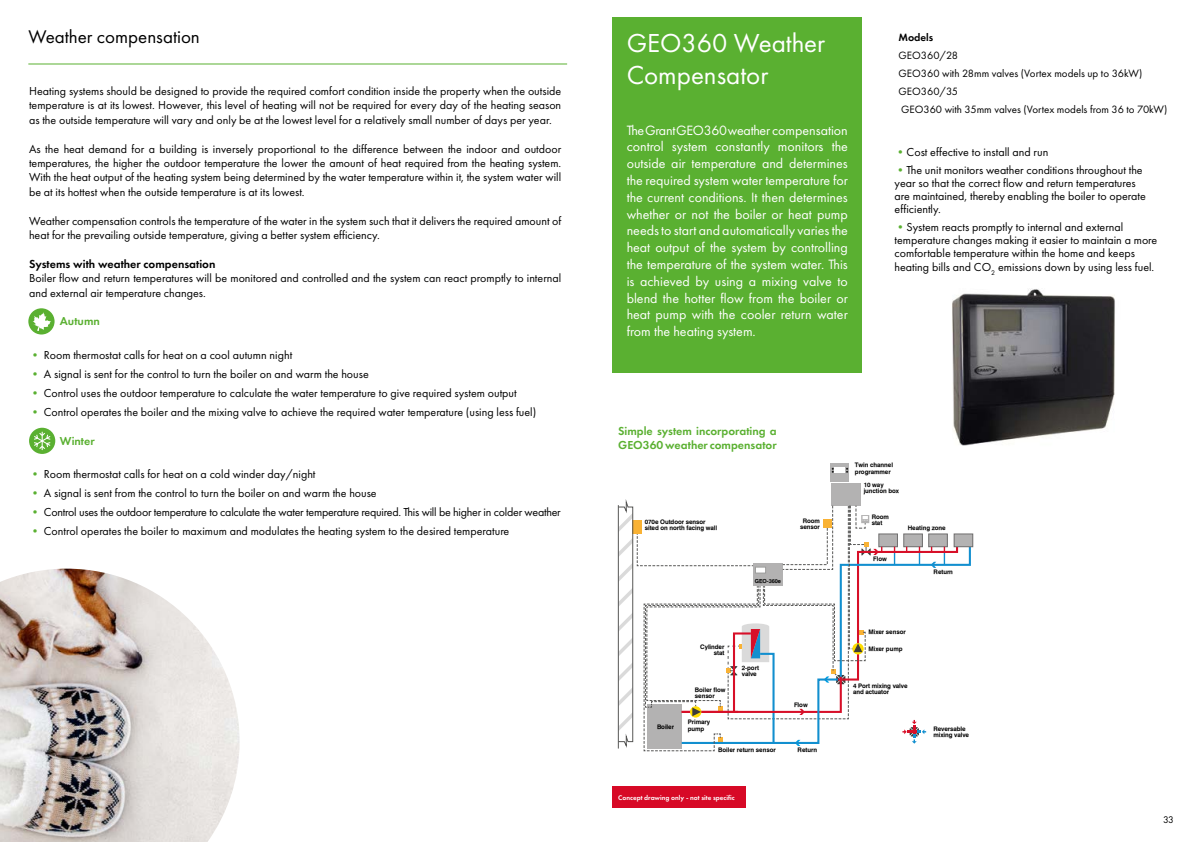
<style>
.page{position:relative;width:1191px;height:842px;background:#fff}
.page>*{position:absolute;margin:0;border:0;box-sizing:border-box;transform-origin:0 0}
.t1{font:27px/32.4px "Futura PT";color:#fff}
.t2{font:19px "Futura PT";color:#000}
.t3{font:14px/16.8px "Futura PT";color:#fff;text-align:justify}
.t4{font:12px/14.4px "Futura PT";color:#000}
.t5{font:12px "Futura PT";letter-spacing:-.02em;color:#000}
.t6{font:600 12px/14.4px "Futura PT";color:#5ab031}
.t7{font:600 12px "Futura PT";color:#000}
.t8{font:11px/18px "Futura PT";color:#000}
.t9{font:600 11px "Futura PT";color:#000}
.t10{font:10px "Futura PT";color:#000}
.t11{font:600 7px "Futura PT";color:#fff}
.t12{font:700 6.2px/6.2px "Halvett";letter-spacing:-.01em;color:#000}
.t13{font:700 5.5px "Halvett";letter-spacing:-.01em;color:#000}
.s1{color:#5ab031}
</style>
<div class="page">
<img style="left:952px;top:289px;width:163px;height:157px">
<div style="left:612px;top:17px;width:250px;height:355px;background:#5ab031"></div>
<hr style="left:28px;top:64px;width:539px;height:1px;background:#5ab031">
<img style="left:0;top:569px;width:240px;height:273px">
<svg style="left:29px;top:428px;width:26px;height:26px"></svg>
<svg style="left:28px;top:308px;width:27px;height:26px"></svg>
<div style="left:830px;top:463px;width:19px;height:18px;background:#b3b2b2"></div>
<div style="left:830px;top:483px;width:30px;height:23px;background:#b3b2b2"></div>
<div style="left:954px;top:534px;width:19px;height:13px;border:1px solid #706f6f"></div>
<div style="left:835px;top:467px;width:10px;height:6px;background:#fff"></div>
<svg style="left:617px;top:498px;width:355px;height:254px"></svg>
<div style="left:755px;top:567px;width:10px;height:6px;background:#fff"></div>
<div style="left:755px;top:567px;width:10px;height:6px;border:1px solid #9d9d9c"></div>
<div style="left:612px;top:787px;width:134px;height:21px;background:#d70926"></div>
<h2 class="t2" style="left:28px;top:25px;width:173px">Weather compensation</h2>
<p class="t9" style="left:898px;top:30px;width:36px">Models</p>
<p class="t8" style="left:898px;top:46px;width:270px">GEO360/28<br>GEO360 with 28mm valves (Vortex models up to 36kW)<br>GEO360/35<br>GEO360 with 35mm valves (Vortex models from 36 to 70kW)</p>
<p class="t4" style="left:894px;top:145px;width:155px"><span class="s1">•</span>Cost effective to install and run</p>
<p class="t4" style="left:894px;top:163px;width:253px;line-height:13px"><span class="s1">•</span>The unit monitors weather conditions throughout the year so that the correct flow and return temperatures are maintained, thereby enabling the boiler to operate efficiently.</p>
<p class="t4" style="left:894px;top:220px;width:264px;line-height:13px"><span class="s1">•</span>System reacts promptly to internal and external temperature changes making it easier to maintain a more comfortable temperature within the home and keeps</p>
<p class="t4" style="left:894px;top:260px;width:261px">heating bills and CO<sub>2</sub> emissions down by using less fuel.</p>
<h1 class="t1" style="left:626px;top:26px;width:200px">GEO360 Weather<br>Compensator</h1>
<p class="t3" style="left:626px;top:121px;width:223px">The Grant GEO360 weather compensation control system constantly monitors the outside air temperature and determines the required system water temperature for the current conditions. It then determines whether or not the boiler or heat pump needs to start and automatically varies the heat output of the system by controlling the temperature of the system water. This is achieved by using a mixing valve to blend the hotter flow from the boiler or heat pump with the cooler return water from the heating system.</p>
<p class="t4" style="left:29px;top:84px;width:534px;text-align:justify">Heating systems should be designed to provide the required comfort condition inside the property when the outside temperature is at its lowest. However, this level of heating will not be required for every day of the heating season as the outside temperature will vary and only be at the lowest level for a relatively small number of days per year.</p>
<p class="t4" style="left:29px;top:141px;width:534px;text-align:justify">As the heat demand for a building is inversely proportional to the difference between the indoor and outdoor temperatures, the higher the outdoor temperature the lower the amount of heat required from the heating system.<br>With the heat output of the heating system being determined by the water temperature within it, the system water will be at its hottest when the outside temperature is at its lowest.</p>
<p class="t4" style="left:29px;top:213px;width:534px">Weather compensation controls the temperature of the water in the system such that it delivers the required amount of heat for the prevailing outside temperature, giving a better system efficiency.</p>
<p class="t7" style="left:29px;top:256px;width:188px">Systems with weather compensation</p>
<p class="t4" style="left:29px;top:271px;width:534px">Boiler flow and return temperatures will be monitored and controlled and the system can react promptly to internal and external air temperature changes.</p>
<p class="t6" style="left:60px;top:314px;width:42px">Autumn</p>
<p class="t4" style="left:29px;top:347px;width:265px"><span class="s1">•</span> Room thermostat calls for heat on a cool autumn night</p>
<p class="t4" style="left:29px;top:366px;width:341px"><span class="s1">•</span> A signal is sent for the control to turn the boiler on and warm the house</p>
<p class="t4" style="left:29px;top:385px;width:489px"><span class="s1">•</span> Control uses the outdoor temperature to calculate the water temperature to give required system output</p>
<p class="t4" style="left:29px;top:404px;width:509px"><span class="s1">•</span> Control operates the boiler and the mixing valve to achieve the required water temperature (using less fuel)</p>
<p class="t6" style="left:60px;top:433px;width:36px">Winter</p>
<p class="t4" style="left:29px;top:467px;width:288px"><span class="s1">•</span> Room thermostat calls for heat on a cold winder day/night</p>
<p class="t4" style="left:29px;top:486px;width:349px"><span class="s1">•</span> A signal is sent from the control to turn the boiler on and warm the house</p>
<p class="t5" style="left:29px;top:505px;width:533px"><span class="s1">•</span> Control uses the outdoor temperature to calculate the water temperature required. This will be higher in colder weather</p>
<p class="t4" style="left:29px;top:524px;width:482px"><span class="s1">•</span> Control operates the boiler to maximum and modulates the heating system to the desired temperature</p>
<p class="t6" style="left:618px;top:423px;width:160px">Simple system incorporating a<br>GEO360 weather compensator</p>
<p class="t12" style="left:855px;top:462px;width:40px">Twin channel programmer</p>
<p class="t12" style="left:863px;top:482px;width:37px">10 way junction box</p>
<p class="t12" style="left:871px;top:513px;width:19px">Room stat</p>
<p class="t12" style="left:800px;top:518px;width:21px;text-align:center">Room sensor</p>
<p class="t12" style="left:644px;top:519px;width:74px">070e Outdoor sensor sited on north facing wall</p>
<p class="t12" style="left:907px;top:525px;width:39px">Heating zone</p>
<p class="t12" style="left:933px;top:568px;width:21px">Return</p>
<p class="t12" style="left:873px;top:556px;width:15px">Flow</p>
<p class="t13" style="left:755px;top:577px;width:28px">GEO-360e</p>
<p class="t12" style="left:657px;top:724px;width:19px">Boiler</p>
<p class="t12" style="left:700px;top:643px;width:26px;text-align:right">Cylinder stat</p>
<p class="t12" style="left:695px;top:686px;width:32px">Boiler flow sensor</p>
<p class="t12" style="left:687px;top:719px;width:24px">Primary</p>
<p class="t12" style="left:687px;top:725px;width:18px">pump</p>
<p class="t12" style="left:742px;top:665px;width:19px">2-port valve</p>
<p class="t12" style="left:718px;top:746px;width:59px">Boiler return sensor</p>
<p class="t11" style="left:618px;top:793px;width:118px">Concept drawing only - not site specific</p>
<p class="t12" style="left:794px;top:701px;width:15px">Flow</p>
<p class="t12" style="left:797px;top:747px;width:21px">Return</p>
<p class="t12" style="left:868px;top:628px;width:39px">Mixer sensor</p>
<p class="t12" style="left:868px;top:645px;width:36px">Mixer pump</p>
<p class="t12" style="left:853px;top:682px;width:56px">4 Port mixing valve and actuator</p>
<p class="t12" style="left:933px;top:725px;width:37px">Reversable mixing valve</p>
<p class="t10" style="left:1163px;top:814px;width:12px">33</p>
</div>
